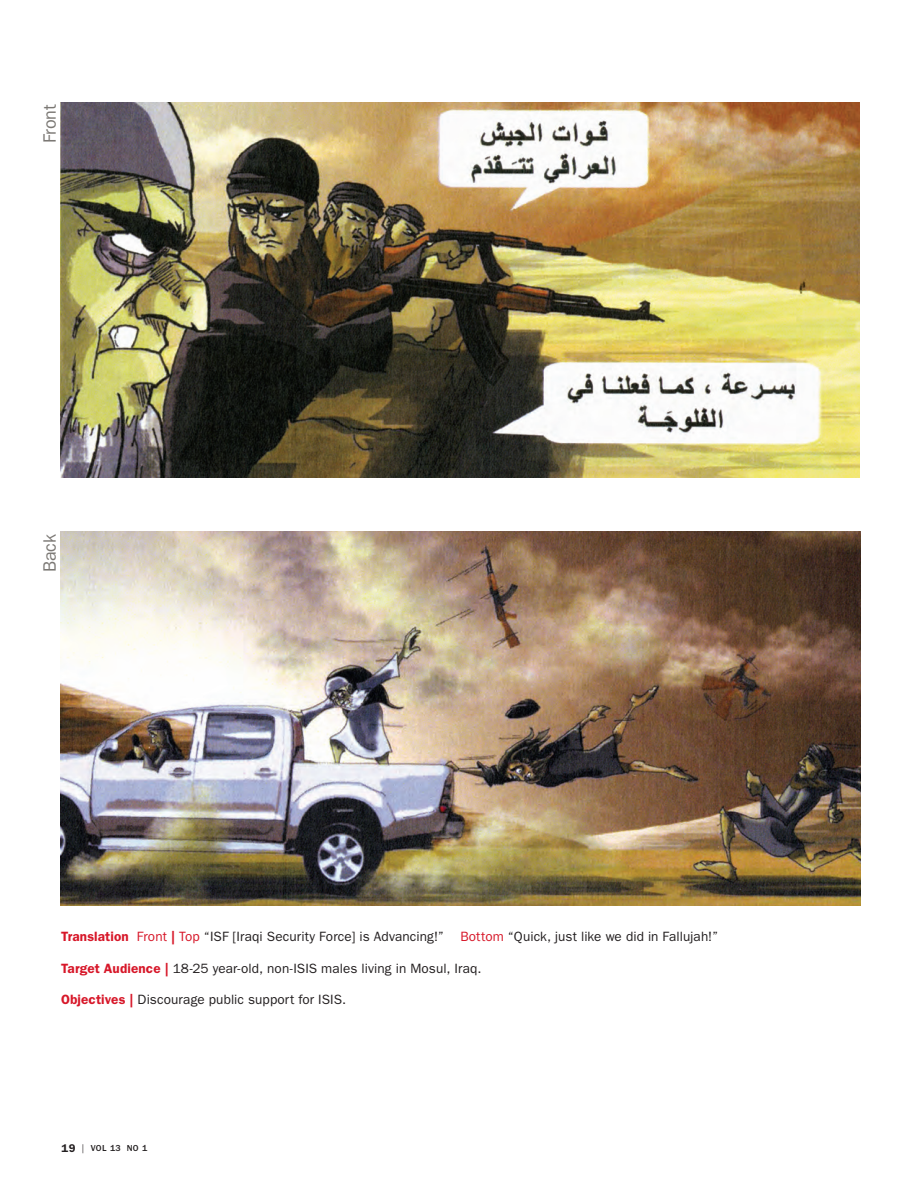
<style>
.page{position:relative;width:918px;height:1188px;background:#fff}
.page>*{position:absolute;margin:0;border:0;box-sizing:border-box;transform-origin:0 0}
.t1{font:18px "ITC Franklin Gothic Std";color:#7b7874}
.Captions{font:13.5px "ITC Franklin Gothic Std";letter-spacing:.005em;color:#231f20}
.t2{font:500 9px "ITC Franklin Gothic Std";letter-spacing:.035em;color:#231f20}
.s1{font-weight:600;color:#d71729}
.s2{color:#d71729}
.s3{font-weight:600;font-size:11.25px}
.s4{font-weight:400}
</style>
<div class="page">
<img style="left:60px;top:103px;width:800px;height:374px">
<img style="left:61px;top:531px;width:799px;height:375px">
<p class="t1" style="left:39px;top:143px;width:41px;rotate:-90deg">Front</p>
<p class="t1" style="left:39px;top:572px;width:40px;rotate:-90deg">Back</p>
<p class="Captions" style="left:61px;top:929px;width:659px"><span class="s1">Translation</span> <span class="s2">Front</span> <span class="s1">|</span> <span class="s2">Top</span> “ISF [Iraqi Security Force] is Advancing!” <span class="s2">Bottom</span> “Quick, just like we did in Fallujah!”</p>
<p class="Captions" style="left:61px;top:960px;width:422px"><span class="s1">Target Audience |</span> 18-25 year-old, non-ISIS males living in Mosul, Iraq.</p>
<p class="Captions" style="left:61px;top:992px;width:287px"><span class="s1">Objectives |</span> Discourage public support for ISIS.</p>
<p class="t2" style="left:62px;top:1143px;width:87px"><span class="s3">19</span> <span class="s4">|</span> VOL 13 NO 1</p>
</div>
